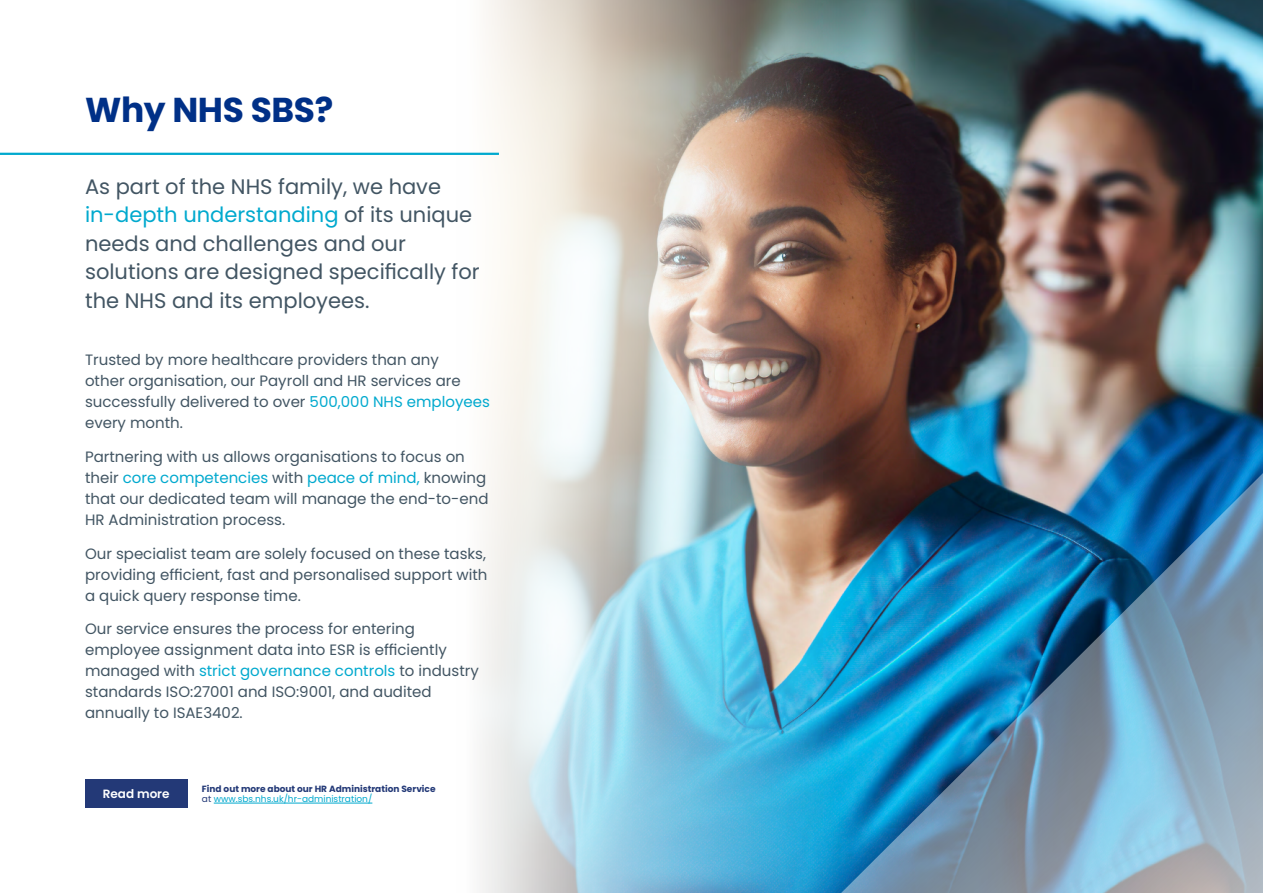
<style>
.page{position:relative;width:1263px;height:893px;background:#fff}
.page>*{position:absolute;margin:0;border:0;box-sizing:border-box;transform-origin:0 0}
.t1{font:700 34.5px "Poppins";letter-spacing:-.01em;color:#003087}
.t2{font:21px/28.5px "Poppins";color:#425563}
.t3{font:15px/21px "Poppins";color:#425563}
.t4{font:600 12px "Poppins";color:#fff}
.t5{font:700 9px/10.5px "Poppins";color:#233977}
.s1{color:#00a9ce}
.s2{font-weight:400}
.s3{font-weight:400;color:#00a9ce}
</style>
<div class="page">
<img style="left:456px;top:0;width:807px;height:893px">
<hr style="left:0;top:153px;width:499px;height:2px;background:#00a9ce">
<img style="left:785px;top:362px;width:478px;height:531px">
<div style="left:85px;top:780px;width:102px;height:28px;background:#233977"></div>
<hr style="left:214px;top:803px;width:158px;height:1px;background:#00a9ce">
<h1 class="t1" style="left:85px;top:90px;width:250px">Why NHS SBS?</h1>
<h2 class="t2" style="left:85px;top:172px;width:396px">As part of the NHS family, we have <span class="s1">in-depth understanding</span> of its unique needs and challenges and our solutions are designed specifically for the NHS and its employees.</h2>
<p class="t3" style="left:85px;top:349px;width:406px">Trusted by more healthcare providers than any<br>other organisation, our Payroll and HR services are successfully delivered to over <span class="s1">500,000 NHS employees </span>every month.</p>
<p class="t3" style="left:85px;top:446px;width:405px">Partnering with us allows organisations to focus on their <span class="s1">core competencies</span> with <span class="s1">peace of mind,</span> knowing that our dedicated team will manage the end-to-end HR Administration process.</p>
<p class="t3" style="left:85px;top:543px;width:404px;text-align:justify">Our specialist team are solely focused on these tasks, providing efficient, fast and personalised support with a quick query response time.</p>
<p class="t3" style="left:85px;top:619px;width:395px">Our service ensures the process for entering employee assignment data into ESR is efficiently managed with <span class="s1">strict governance controls</span> to industry standards ISO:27001 and ISO:9001, and audited annually to ISAE3402.</p>
<p class="t4" style="left:103px;top:787px;width:68px">Read more</p>
<p class="t5" style="left:202px;top:783px;width:235px">Find out more about our HR Administration Service <span class="s2">at</span> <span class="s3">www.sbs.nhs.uk/hr-administration/</span></p>
</div>
